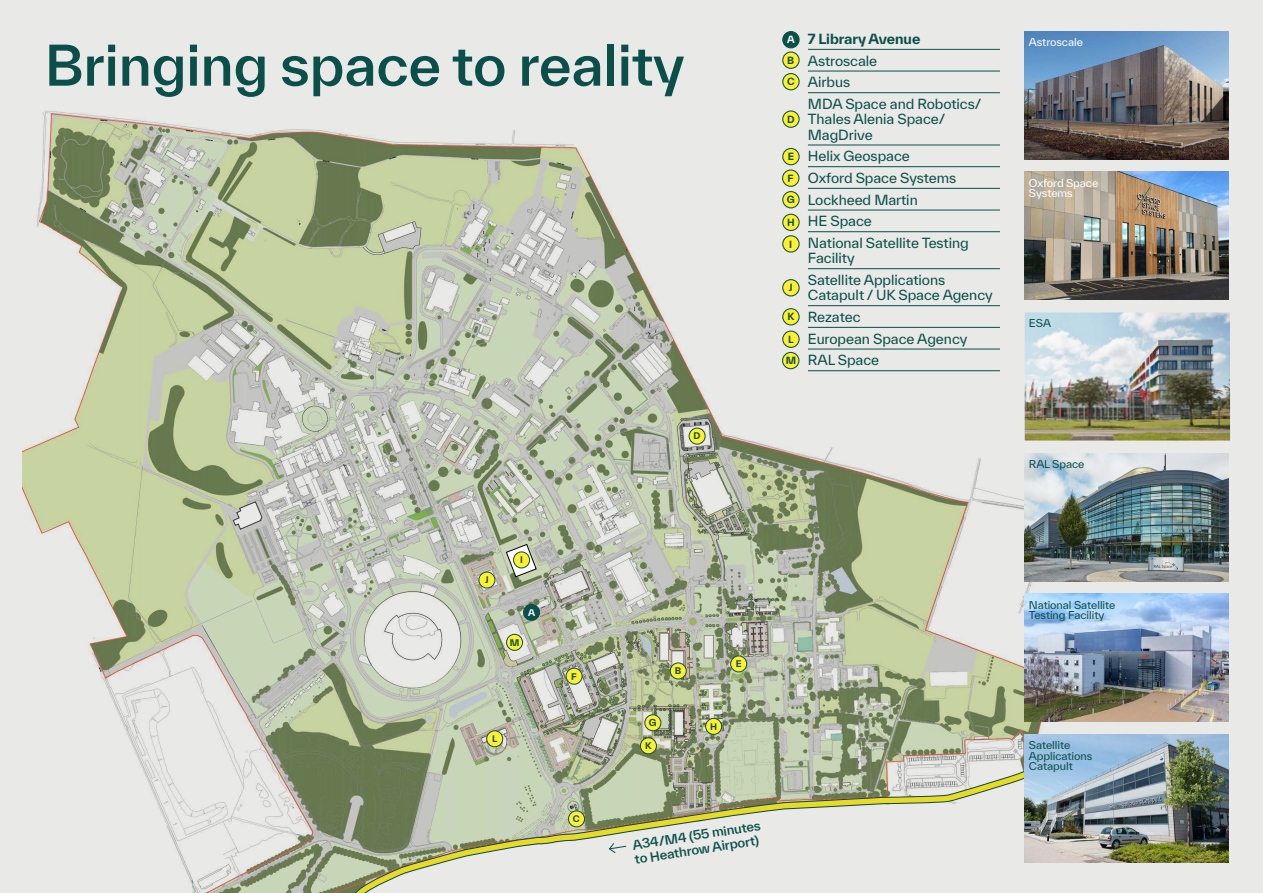
<style>
.page{position:relative;width:1263px;height:893px;background:#e9e9e7}
.page>*{position:absolute;margin:0;border:0;box-sizing:border-box;transform-origin:0 0}
.t1{font:500 54px "TWK Everett";letter-spacing:-.005em;color:#0a4f49}
.t2{font:13.5px/21.8px "TWK Everett";letter-spacing:-.005em;color:#0a4f49}
.t3{font:700 13.5px "TWK Everett";letter-spacing:-.005em;color:#0a4f49}
.t4{font:500 12.45px/14.4px "TWK Everett";color:#0a4f49}
.t5{font:10.5px/10.4px "TWK Everett";letter-spacing:-.005em;color:#0a4f49}
.t6{font:10.5px/10.4px "TWK Everett";letter-spacing:-.005em;color:#fff}
.t7{font:700 9.6px "TWK Everett";color:#0a4f49}
.t8{font:700 9.6px "TWK Everett";color:#fff}
.t9{font:700 9.3px "TWK Everett";color:#0a4f49}
.t10{font:700 8.85px "TWK Everett";color:#0a4f49}
.t11{font:700 8.85px "TWK Everett";color:#fff}
</style>
<div class="page">
<img style="left:22px;top:96px;width:1104px;height:797px">
<svg style="left:228px;top:501px;width:39px;height:34px"></svg>
<svg style="left:335px;top:767px;width:700px;height:126px"></svg>
<hr style="left:808px;top:49px;width:192px;height:1px;background:#0a4f49">
<hr style="left:808px;top:71px;width:192px;height:1px;background:#0a4f49">
<hr style="left:808px;top:92px;width:192px;height:1px;background:#0a4f49">
<hr style="left:808px;top:145px;width:192px;height:1px;background:#0a4f49">
<hr style="left:808px;top:166px;width:192px;height:1px;background:#0a4f49">
<hr style="left:808px;top:188px;width:192px;height:1px;background:#0a4f49">
<hr style="left:808px;top:210px;width:192px;height:1px;background:#0a4f49">
<hr style="left:808px;top:231px;width:192px;height:1px;background:#0a4f49">
<hr style="left:808px;top:268px;width:192px;height:1px;background:#0a4f49">
<hr style="left:808px;top:305px;width:192px;height:1px;background:#0a4f49">
<hr style="left:808px;top:327px;width:192px;height:1px;background:#0a4f49">
<hr style="left:808px;top:349px;width:192px;height:1px;background:#0a4f49">
<hr style="left:808px;top:370px;width:192px;height:1px;background:#0a4f49">
<div style="left:783px;top:32px;width:16px;height:16px;background:#0a4f49;border-radius:50%"></div>
<div style="left:782px;top:31px;width:18px;height:17px;border:1px solid #0a4f49;border-radius:50%"></div>
<div style="left:523px;top:604px;width:16px;height:16px;background:#0a4f49;border-radius:50%"></div>
<div style="left:523px;top:604px;width:17px;height:17px;border:1px solid #0a4f49;border-radius:50%"></div>
<div style="left:783px;top:170px;width:16px;height:16px;background:#ffef2c;border-radius:50%"></div>
<div style="left:782px;top:169px;width:17px;height:18px;border:1px solid #0a4f49;border-radius:50%"></div>
<div style="left:566px;top:668px;width:16px;height:16px;background:#ffef2c;border-radius:50%"></div>
<div style="left:566px;top:668px;width:17px;height:17px;border:1px solid #0a4f49;border-radius:50%"></div>
<div style="left:783px;top:192px;width:16px;height:16px;background:#ffef2c;border-radius:50%"></div>
<div style="left:782px;top:191px;width:18px;height:17px;border:1px solid #0a4f49;border-radius:50%"></div>
<div style="left:645px;top:715px;width:16px;height:16px;background:#ffef2c;border-radius:50%"></div>
<div style="left:644px;top:714px;width:17px;height:17px;border:1px solid #0a4f49;border-radius:50%"></div>
<div style="left:783px;top:214px;width:16px;height:16px;background:#ffef2c;border-radius:50%"></div>
<div style="left:782px;top:214px;width:18px;height:17px;border:1px solid #0a4f49;border-radius:50%"></div>
<div style="left:783px;top:236px;width:16px;height:16px;background:#ffef2c;border-radius:50%"></div>
<div style="left:782px;top:235px;width:18px;height:18px;border:1px solid #0a4f49;border-radius:50%"></div>
<div style="left:783px;top:280px;width:16px;height:16px;background:#ffef2c;border-radius:50%"></div>
<div style="left:782px;top:279px;width:18px;height:17px;border:1px solid #0a4f49;border-radius:50%"></div>
<div style="left:783px;top:309px;width:16px;height:16px;background:#ffef2c;border-radius:50%"></div>
<div style="left:782px;top:308px;width:18px;height:17px;border:1px solid #0a4f49;border-radius:50%"></div>
<div style="left:783px;top:331px;width:16px;height:16px;background:#ffef2c;border-radius:50%"></div>
<div style="left:782px;top:331px;width:18px;height:17px;border:1px solid #0a4f49;border-radius:50%"></div>
<div style="left:487px;top:731px;width:16px;height:16px;background:#ffef2c;border-radius:50%"></div>
<div style="left:486px;top:730px;width:17px;height:17px;border:1px solid #0a4f49;border-radius:50%"></div>
<div style="left:706px;top:718px;width:16px;height:16px;background:#ffef2c;border-radius:50%"></div>
<div style="left:705px;top:718px;width:17px;height:17px;border:1px solid #0a4f49;border-radius:50%"></div>
<div style="left:479px;top:572px;width:16px;height:16px;background:#ffef2c;border-radius:50%"></div>
<div style="left:478px;top:571px;width:17px;height:17px;border:1px solid #0a4f49;border-radius:50%"></div>
<div style="left:783px;top:52px;width:16px;height:16px;background:#ffef2c;border-radius:50%"></div>
<div style="left:782px;top:51px;width:18px;height:18px;border:1px solid #0a4f49;border-radius:50%"></div>
<div style="left:670px;top:663px;width:16px;height:16px;background:#ffef2c;border-radius:50%"></div>
<div style="left:670px;top:662px;width:17px;height:17px;border:1px solid #0a4f49;border-radius:50%"></div>
<div style="left:783px;top:74px;width:16px;height:16px;background:#ffef2c;border-radius:50%"></div>
<div style="left:782px;top:73px;width:18px;height:17px;border:1px solid #0a4f49;border-radius:50%"></div>
<div style="left:568px;top:811px;width:16px;height:16px;background:#ffef2c;border-radius:50%"></div>
<div style="left:568px;top:810px;width:17px;height:17px;border:1px solid #0a4f49;border-radius:50%"></div>
<div style="left:783px;top:111px;width:16px;height:16px;background:#ffef2c;border-radius:50%"></div>
<div style="left:782px;top:110px;width:18px;height:18px;border:1px solid #0a4f49;border-radius:50%"></div>
<div style="left:689px;top:428px;width:16px;height:16px;background:#ffef2c;border-radius:50%"></div>
<div style="left:689px;top:428px;width:17px;height:17px;border:1px solid #0a4f49;border-radius:50%"></div>
<div style="left:783px;top:148px;width:16px;height:17px;background:#ffef2c;border-radius:50%"></div>
<div style="left:782px;top:148px;width:18px;height:17px;border:1px solid #0a4f49;border-radius:50%"></div>
<div style="left:731px;top:656px;width:16px;height:16px;background:#ffef2c;border-radius:50%"></div>
<div style="left:730px;top:655px;width:17px;height:17px;border:1px solid #0a4f49;border-radius:50%"></div>
<div style="left:783px;top:352px;width:16px;height:17px;background:#ffef2c;border-radius:50%"></div>
<div style="left:782px;top:352px;width:17px;height:17px;border:1px solid #0a4f49;border-radius:50%"></div>
<div style="left:506px;top:634px;width:16px;height:16px;background:#ffef2c;border-radius:50%"></div>
<div style="left:506px;top:634px;width:17px;height:17px;border:1px solid #0a4f49;border-radius:50%"></div>
<img style="left:1025px;top:31px;width:204px;height:128px">
<img style="left:1025px;top:172px;width:204px;height:128px">
<img style="left:1025px;top:453px;width:204px;height:128px">
<img style="left:1025px;top:594px;width:204px;height:128px">
<img style="left:1025px;top:734px;width:204px;height:129px">
<img style="left:1025px;top:312px;width:205px;height:129px">
<svg style="left:506px;top:544px;width:30px;height:33px"></svg>
<div style="left:513px;top:552px;width:17px;height:16px;background:#ffef2c;border-radius:50%"></div>
<div style="left:513px;top:551px;width:17px;height:17px;border:1px solid #0a4f49;border-radius:50%"></div>
<div style="left:640px;top:738px;width:16px;height:16px;background:#ffef2c;border-radius:50%"></div>
<div style="left:640px;top:737px;width:17px;height:17px;border:1px solid #0a4f49;border-radius:50%"></div>
<svg style="left:608px;top:842px;width:19px;height:12px"></svg>
<h1 class="t1" style="left:45px;top:27px;width:641px">Bringing space to reality</h1>
<p class="t10" style="left:694px;top:430px;width:8px">D</p>
<p class="t8" style="left:787px;top:33px;width:9px">A</p>
<p class="t7" style="left:787px;top:53px;width:9px">B</p>
<p class="t7" style="left:787px;top:75px;width:9px">C</p>
<p class="t7" style="left:787px;top:112px;width:9px">D</p>
<p class="t7" style="left:788px;top:150px;width:8px">E</p>
<p class="t7" style="left:788px;top:171px;width:8px">F</p>
<p class="t7" style="left:787px;top:193px;width:10px">G</p>
<p class="t7" style="left:787px;top:215px;width:9px">H</p>
<p class="t7" style="left:789px;top:237px;width:5px">I</p>
<p class="t7" style="left:789px;top:281px;width:5px">J</p>
<p class="t7" style="left:787px;top:310px;width:8px">K</p>
<p class="t7" style="left:788px;top:332px;width:7px">L</p>
<p class="t7" style="left:786px;top:354px;width:12px">M</p>
<p class="t3" style="left:808px;top:29px;width:114px">7 Library Avenue</p>
<p class="t2" style="left:808px;top:50px;width:175px">Astroscale<br>Airbus<br>MDA Space and Robotics/</p>
<p class="t2" style="left:808px;top:111px;width:139px;line-height:15.3px">Thales Alenia Space/<br>MagDrive</p>
<p class="t2" style="left:808px;top:145px;width:162px">Helix Geospace<br>Oxford Space Systems<br>Lockheed Martin<br>HE Space<br>National Satellite Testing</p>
<p class="t2" style="left:808px;top:247px;width:139px">Facility<br>Satellite Applications</p>
<p class="t2" style="left:808px;top:284px;width:186px">Catapult / UK Space Agency<br>Rezatec<br>European Space Agency<br>RAL Space</p>
<p class="t10" style="left:485px;top:574px;width:5px">J</p>
<p class="t10" style="left:520px;top:554px;width:4px">I</p>
<p class="t11" style="left:528px;top:606px;width:9px">A</p>
<p class="t10" style="left:510px;top:636px;width:11px">M</p>
<p class="t10" style="left:492px;top:732px;width:7px">L</p>
<p class="t10" style="left:571px;top:670px;width:7px">F</p>
<p class="t10" style="left:573px;top:813px;width:9px">C</p>
<p class="t9" style="left:649px;top:716px;width:9px">G</p>
<p class="t10" style="left:645px;top:739px;width:8px">K</p>
<p class="t10" style="left:675px;top:665px;width:8px">B</p>
<p class="t10" style="left:736px;top:658px;width:7px">E</p>
<p class="t10" style="left:710px;top:720px;width:9px">H</p>
<p class="t4" style="left:631px;top:838px;width:131px;rotate:-9deg">A34/M4 (55 minutes to Heathrow Airport)</p>
<p class="t6" style="left:1029px;top:37px;width:55px">Astroscale</p>
<p class="t6" style="left:1029px;top:177px;width:71px">Oxford Space<br>Systems</p>
<p class="t5" style="left:1029px;top:318px;width:24px">ESA</p>
<p class="t5" style="left:1029px;top:459px;width:57px">RAL Space</p>
<p class="t5" style="left:1029px;top:599px;width:88px">National Satellite<br>Testing Facility</p>
<p class="t5" style="left:1029px;top:740px;width:65px">Satellite<br>Applications<br>Catapult</p>
</div>
